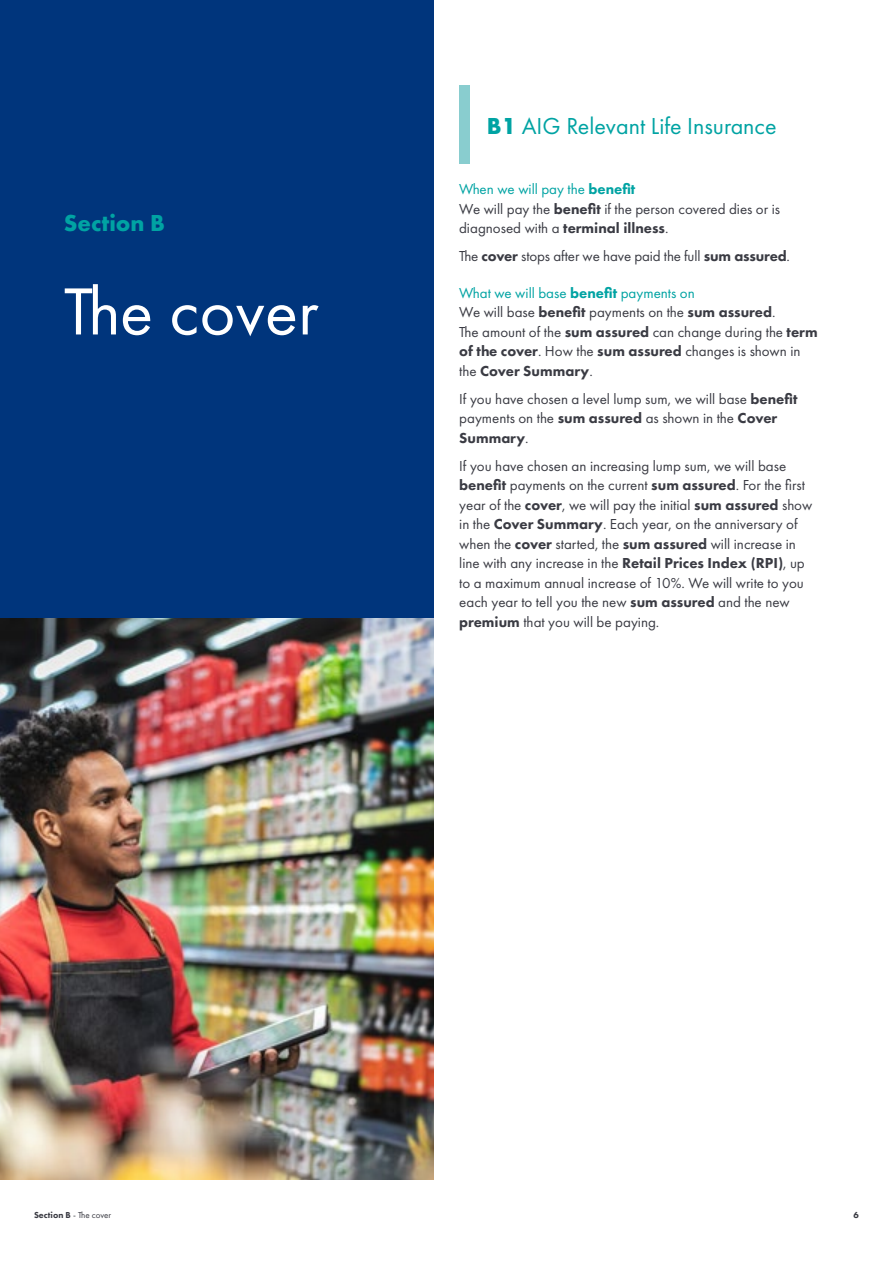
<style>
.page{position:relative;width:893px;height:1263px;background:#fff}
.page>*{position:absolute;margin:0;border:0;box-sizing:border-box;transform-origin:0 0}
.t1{font:69px "Futura PT";color:#fff}
.t2{font:24px "Futura PT";color:#00a3a3}
.t3{font:700 24px "Futura PT";color:#00a3a3}
.t4{font:15px/19.5px "Futura PT";color:#3a3b43}
.t5{font:9px "Futura PT";color:#3a3b43}
.t6{font:800 9px "Futura PT";color:#3a3b43}
.s1{font-weight:700}
.s2{color:#00a3a3}
.s3{font-weight:800;color:#00a3a3}
.s4{font-weight:800}
</style>
<div class="page">
<div style="left:459px;top:85px;width:11px;height:79px;background:#89cdcf"></div>
<div style="left:0;top:0;width:434px;height:1099px;background:#00357c"></div>
<img style="left:0;top:619px;width:434px;height:560px">
<h2 class="t3" style="left:64px;top:207px;width:103px">Section B</h2>
<h1 class="t1" style="left:64px;top:271px;width:256px">The cover</h1>
<h2 class="t2" style="left:487px;top:111px;width:291px"><span class="s1">B1</span> AIG Relevant Life Insurance</h2>
<p class="t4" style="left:459px;top:179px;width:322px"><span class="s2">When we will pay the</span> <span class="s3">benefit<br></span>We will pay the <span class="s4">benefit</span> if the person covered dies or is diagnosed with a <span class="s4">terminal illness</span>.</p>
<p class="t4" style="left:459px;top:246px;width:332px">The <span class="s4">cover</span> stops after we have paid the full <span class="s4">sum assured</span>.</p>
<p class="t4" style="left:459px;top:283px;width:360px"><span class="s2">What we will base</span> <span class="s3">benefit</span> <span class="s2">payments on<br></span>We will base <span class="s4">benefit</span> payments on the <span class="s4">sum assured</span>.<br>The amount of the <span class="s4">sum assured</span> can change during the <span class="s4">term of the cover</span>. How the <span class="s4">sum assured</span> changes is shown in the <span class="s4">Cover Summary</span>.</p>
<p class="t4" style="left:459px;top:389px;width:340px">If you have chosen a level lump sum, we will base <span class="s4">benefit </span>payments on the <span class="s4">sum assured</span> as shown in the <span class="s4">Cover<br>Summary</span>.</p>
<p class="t4" style="left:459px;top:456px;width:355px">If you have chosen an increasing lump sum, we will base <span class="s4">benefit</span> payments on the current <span class="s4">sum assured</span>. For the first year of the <span class="s4">cover</span>, we will pay the initial <span class="s4">sum assured</span> show in the <span class="s4">Cover Summary</span>. Each year, on the anniversary of when the <span class="s4">cover</span> started, the <span class="s4">sum assured</span> will increase in line with any increase in the <span class="s4">Retail Prices Index (RPI)</span>, up to a maximum annual increase of 10%. We will write to you each year to tell you the new <span class="s4">sum assured</span> and the new <span class="s4">premium</span> that you will be paying.</p>
<p class="t5" style="left:34px;top:1209px;width:79px"><span class="s4">Section B</span> - The cover</p>
<p class="t6" style="left:853px;top:1209px;width:7px">6</p>
</div>
